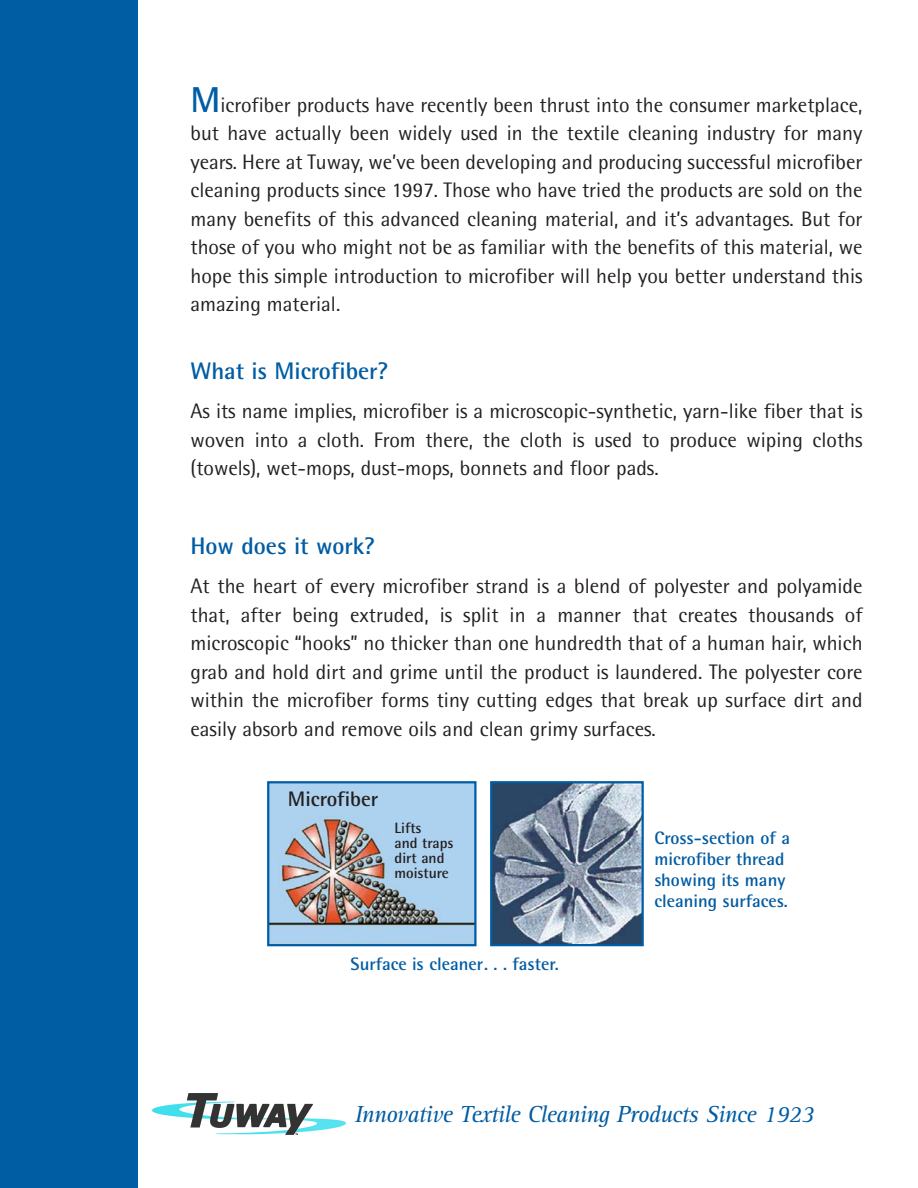
<style>
.page{position:relative;width:918px;height:1188px;background:#fff}
.page>*{position:absolute;margin:0;border:0;box-sizing:border-box;transform-origin:0 0}
.t1{font:italic 24px "Rotis Serif";letter-spacing:-.03em;color:#005ca3}
.t2{font:700 24px "Rotis Semi Sans";color:#005ca3}
.t3{font:21px/28.5px "Rotis Semi Sans";color:#231f20;text-align:justify}
.t4{font:700 21px "Rotis Semi Sans";color:#231f20}
.t5{font:700 18px/21px "Rotis Semi Sans";color:#005ca3}
.t6{font:700 15px/15px "Rotis Semi Sans";color:#231f20}
.s1{font-weight:700;font-size:36px;color:#005ca3}
</style>
<div class="page">
<div style="left:0;top:0;width:137px;height:1188px;background:#005ca3"></div>
<img style="left:270px;top:784px;width:204px;height:159px">
<div style="left:267px;top:781px;width:210px;height:165px;border:2px solid #005ca3"></div>
<img style="left:493px;top:784px;width:148px;height:159px">
<div style="left:490px;top:781px;width:154px;height:165px;border:2px solid #005ca3"></div>
<img style="left:152px;top:1094px;width:193px;height:41px">
<p class="t3" style="left:190px;top:93px;width:674px"><span class="s1">M</span>icrofiber products have recently been thrust into the consumer marketplace, but have actually been widely used in the textile cleaning industry for many years. Here at Tuway, we’ve been developing and producing successful microfiber cleaning products since 1997. Those who have tried the products are sold on the many benefits of this advanced cleaning material, and it’s advantages. But for those of you who might not be as familiar with the benefits of this material, we hope this simple introduction to microfiber will help you better understand this amazing material.</p>
<p class="t2" style="left:190px;top:363px;width:199px">What is Microfiber?</p>
<p class="t3" style="left:190px;top:399px;width:674px">As its name implies, microfiber is a microscopic-synthetic, yarn-like fiber that is woven into a cloth. From there, the cloth is used to produce wiping cloths (towels), wet-mops, dust-mops, bonnets and floor pads.</p>
<p class="t2" style="left:190px;top:538px;width:186px">How does it work?</p>
<p class="t3" style="left:190px;top:574px;width:674px">At the heart of every microfiber strand is a blend of polyester and polyamide that, after being extruded, is split in a manner that creates thousands of microscopic “hooks” no thicker than one hundredth that of a human hair, which grab and hold dirt and grime until the product is laundered. The polyester core within the microfiber forms tiny cutting edges that break up surface dirt and easily absorb and remove oils and clean grimy surfaces.</p>
<p class="t4" style="left:288px;top:792px;width:92px">Microfiber</p>
<p class="t6" style="left:395px;top:822px;width:61px">Lifts<br>and traps dirt and moisture</p>
<p class="t5" style="left:351px;top:956px;width:210px">Surface is cleaner. . . faster.</p>
<p class="t5" style="left:654px;top:829px;width:137px">Cross-section of a microfiber thread showing its many cleaning surfaces.</p>
<p class="t1" style="left:355px;top:1105px;width:462px">Innovative Textile Cleaning Products Since 1923</p>
</div>
